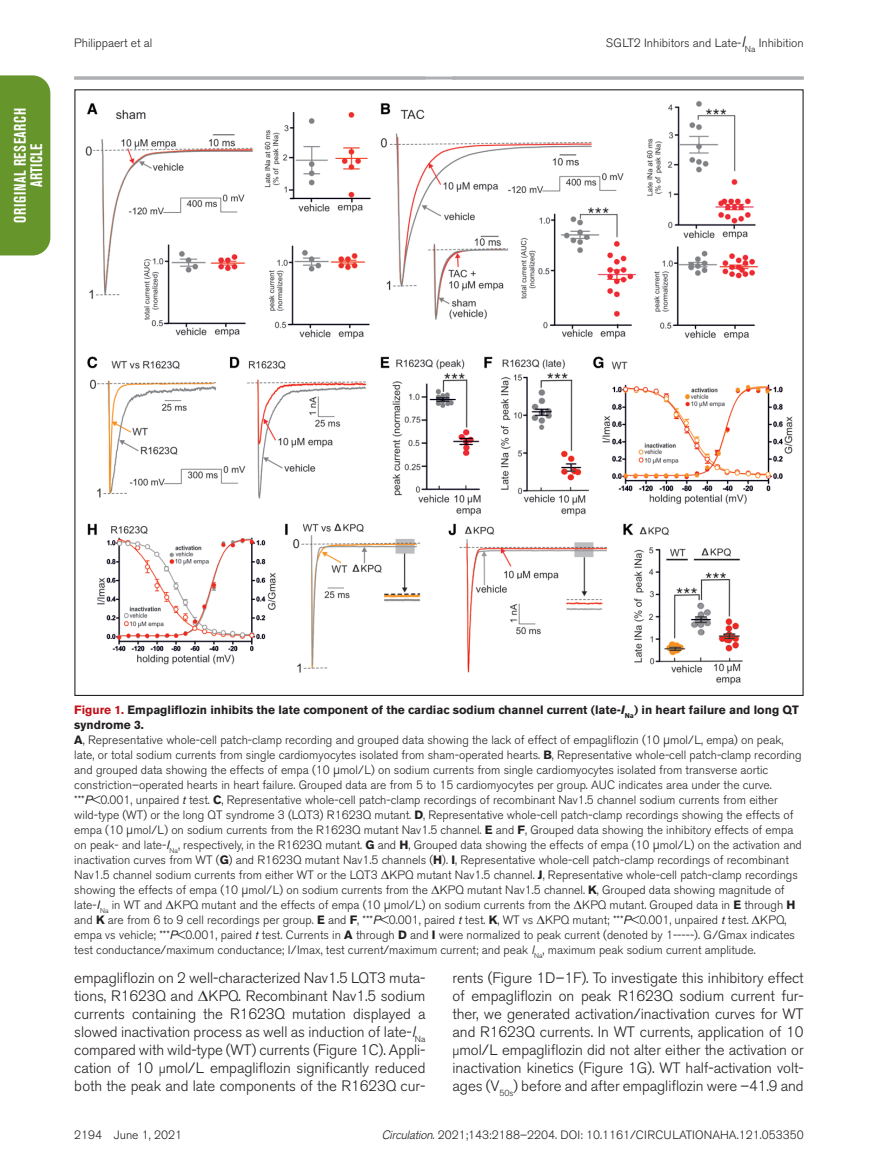
<style>
.page{position:relative;width:878px;height:1175px;background:#fff}
.page>*{position:absolute;margin:0;border:0;box-sizing:border-box;transform-origin:0 0}
.t1{font:700 condensed 16.5px/16.5px "Akzidenz Grotesk BE";letter-spacing:.045em;color:#fff;text-align:center;scale:.9 1}
.t2{font:300 15px/18px "Akzidenz Grotesk BE";letter-spacing:-.005em;color:#231f20;text-align:justify}
.t3{font:300 12px/15px "Akzidenz Grotesk BE";color:#231f20}
.s1{font-family:"Akzidenz Grotesk";font-style:italic;font-size:15px}
.s2{font-weight:700;color:#c4121a}
.s3{font-weight:700}
.s4{font-weight:700;font-style:italic}
.s5{font-size:13.5px}
.s6{font-weight:400;font-style:italic}
.s7{font-family:"Gandhari Unicode";font-weight:400}
.s8{font-family:"Akzidenz Grotesk";font-style:italic}
</style>
<div class="page">
<div style="left:0;top:75px;width:50px;height:180px;background:#66952c"></div>
<hr style="left:74px;top:76px;width:381px;height:4px;background:#b9babe">
<svg style="left:452px;top:76px;width:351px;height:4px"></svg>
<svg style="left:74px;top:89px;width:730px;height:607px"></svg>
<h1 class="t1" style="left:12px;top:223px;width:128px;rotate:-90deg">ORIGINAL RESEARCH<br>ARTICLE</h1>
<p class="t3" style="left:74px;top:36px;width:80px">Philippaert et al</p>
<p class="t3" style="left:606px;top:36px;width:199px">SGLT2 Inhibitors and Late-<span class="s1">I</span><sub>Na</sub> Inhibition</p>
<p class="t3" style="left:74px;top:702px;width:729px"><span class="s2">Figure 1.</span> <span class="s3">Empagliflozin inhibits the late component of the cardiac sodium channel current (late-</span><span class="s4">I</span><sub>Na</sub><span class="s3">) in heart failure and long QT syndrome 3.<br>A</span>, Representative whole-cell patch-clamp recording and grouped data showing the lack of effect of empagliflozin (10 <span class="s5">µ</span>mol/L, empa) on peak, late, or total sodium currents from single cardiomyocytes isolated from sham-operated hearts. <span class="s3">B</span>, Representative whole-cell patch-clamp recording and grouped data showing the effects of empa (10 <span class="s5">µ</span>mol/L) on sodium currents from single cardiomyocytes isolated from transverse aortic constriction–operated hearts in heart failure. Grouped data are from 5 to 15 cardiomyocytes per group. AUC indicates area under the curve. ***<span class="s6">P</span>&lt;0.001, unpaired <span class="s6">t</span> test. <span class="s3">C</span>, Representative whole-cell patch-clamp recordings of recombinant Nav1.5 channel sodium currents from either wild-type (WT) or the long QT syndrome 3 (LQT3) R1623Q mutant. <span class="s3">D</span>, Representative whole-cell patch-clamp recordings showing the effects of empa (10 <span class="s5">µ</span>mol/L) on sodium currents from the R1623Q mutant Nav1.5 channel. <span class="s3">E</span> and <span class="s3">F</span>, Grouped data showing the inhibitory effects of empa on peak- and late-<span class="s6">I</span><sub>Na</sub>, respectively, in the R1623Q mutant. <span class="s3">G</span> and <span class="s3">H</span>, Grouped data showing the effects of empa (10 <span class="s5">µ</span>mol/L) on the activation and inactivation curves from WT (<span class="s3">G</span>) and R1623Q mutant Nav1.5 channels (<span class="s3">H</span>). <span class="s3">I</span>, Representative whole-cell patch-clamp recordings of recombinant Nav1.5 channel sodium currents from either WT or the LQT3 <span class="s7">Δ</span>KPQ mutant Nav1.5 channel. <span class="s3">J</span>, Representative whole-cell patch-clamp recordings showing the effects of empa (10 <span class="s5">µ</span>mol/L) on sodium currents from the <span class="s7">Δ</span>KPQ mutant Nav1.5 channel. <span class="s3">K</span>, Grouped data showing magnitude of late-<span class="s6">I</span><sub>Na</sub> in WT and <span class="s7">Δ</span>KPQ mutant and the effects of empa (10 <span class="s5">µ</span>mol/L) on sodium currents from the <span class="s7">Δ</span>KPQ mutant. Grouped data in <span class="s3">E</span> through <span class="s3">H </span>and <span class="s3">K</span> are from 6 to 9 cell recordings per group. <span class="s3">E</span> and <span class="s3">F</span>, ***<span class="s6">P</span>&lt;0.001, paired <span class="s6">t</span> test. <span class="s3">K</span>, WT vs <span class="s7">Δ</span>KPQ mutant; ***<span class="s6">P</span>&lt;0.001, unpaired <span class="s6">t</span> test. <span class="s7">Δ</span>KPQ, empa vs vehicle; ***<span class="s6">P</span>&lt;0.001, paired <span class="s6">t</span> test. Currents in <span class="s3">A</span> through <span class="s3">D</span> and <span class="s3">I</span> were normalized to peak current (denoted by 1-----). G/Gmax indicates test conductance/maximum conductance; I/Imax, test current/maximum current; and peak <span class="s8">I</span><sub>Na</sub>, maximum peak sodium current amplitude.</p>
<p class="t2" style="left:74px;top:969px;width:353px">empagliflozin on 2 well-characterized Nav1.5 LQT3 muta&shy;tions, R1623Q and <span class="s7">Δ</span>KPQ. Recombinant Nav1.5 sodium currents containing the R1623Q mutation displayed a slowed inactivation process as well as induction of late-<span class="s8">I</span><sub>Na </sub>compared with wild-type (WT) currents (Figure 1C). Appli&shy;cation of 10 <span class="s5">µ</span>mol/L empagliflozin significantly reduced both the peak and late components of the R1623Q cur-</p>
<p class="t2" style="left:452px;top:969px;width:353px">rents (Figure 1D–1F). To investigate this inhibitory effect of empagliflozin on peak R1623Q sodium current fur&shy;ther, we generated activation/inactivation curves for WT and R1623Q currents. In WT currents, application of 10 <span class="s5">µ</span>mol/L empagliflozin did not alter either the activation or inactivation kinetics (Figure 1G). WT half-activation volt&shy;ages (V<sub>50s</sub>) before and after empagliflozin were –41.9 and</p>
<p class="t3" style="left:74px;top:1127px;width:109px">2194 June 1, 2021</p>
<p class="t3" style="left:382px;top:1127px;width:423px"><span class="s8">Circulation</span>. 2021;143:2188–2204. DOI: 10.1161/CIRCULATIONAHA.121.053350</p>
</div>
